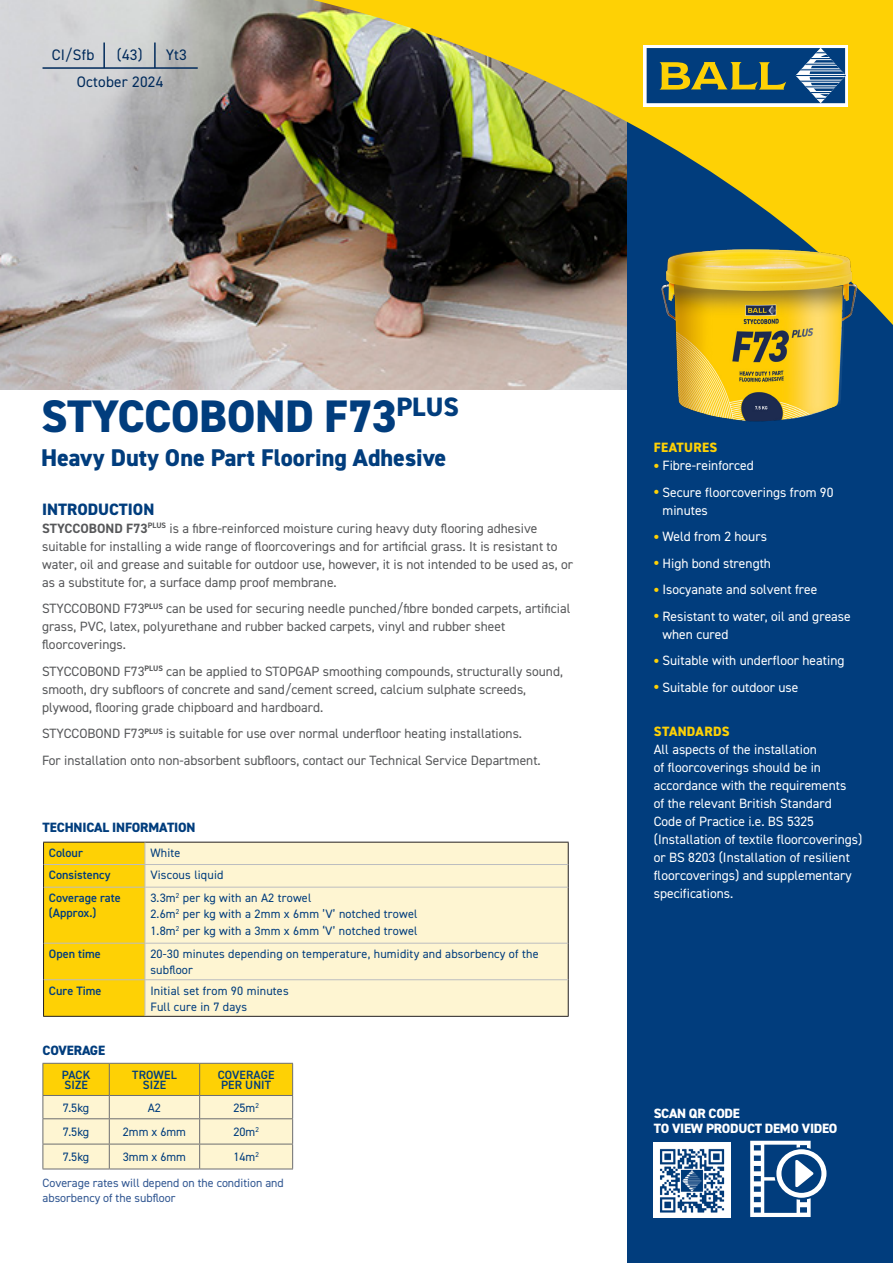
<style>
.page{position:relative;width:893px;height:1263px;background:#fff}
.page>*{position:absolute;margin:0;border:0;box-sizing:border-box;transform-origin:0 0}
.Headline_-_Front_Page{font:800 45.75px "DIN2014";letter-spacing:-.01em;color:#013d7d}
.SubHead_-_Front_-_Blue{font:800 24.3px "DIN2014";color:#013d7d}
.Introduction_-_Body_Copy{font:800 16.5px "DIN2014";color:#013d7d}
.Info_Codes{font:15.3px "DIN2014";letter-spacing:.015em;color:#002a5b}
.Introduction_-_Body_Copy-2{font:13.5px/18px "DIN2014";color:#57585a}
.Bullet_Pointed_Text_-_White_-__Blue_Side{font:13.5px/18px "DIN2014";color:#fff}
.QR_Code_Text{font:800 13.5px/15px "DIN2014";letter-spacing:-.02em;color:#fff}
.Table_Header{font:800 13.5px "DIN2014";letter-spacing:-.01em;color:#013d7d}
.Bullet_Pointed_Text_-_White_-__Blue_Side-2{font:800 13.5px "DIN2014";letter-spacing:.02em;color:#fed105}
.Table_-_Content_-_Left_Aligned{font:12.15px/16.2px "DIN2014";letter-spacing:.015em;color:#013d7d}
.Table_-_Titles_-_Content_-_Left_Aligned{font:600 12.15px "DIN2014";color:#013d7d}
.Table_-_Content_-_Centred{font:12.15px "DIN2014";color:#013d7d}
.Table_Sub_Text{font:12px/15px "DIN2014";color:#305691}
.Table_-_Titles_-_Content_-_Centred_-_CAP{font:600 12px/10.5px "DIN2014";letter-spacing:.01em;color:#013d7d}
.s1{font-weight:700}
.s2{font-weight:700;font-size:18px;color:#fed105}
.s3{font-weight:800;color:#fed105}
</style>
<div class="page">
<img style="left:0;top:366px;width:628px;height:23px">
<div style="left:628px;top:0;width:265px;height:1263px;background:#013d7d"></div>
<img style="left:0;top:0;width:893px;height:366px">
<svg style="left:43px;top:1063px;width:250px;height:105px;background:#f6e391"></svg>
<hr style="left:43px;top:1168px;width:66px;height:1px;background:#6c6d70">
<hr style="left:109px;top:1168px;width:91px;height:1px;background:#6c6d70">
<hr style="left:200px;top:1168px;width:93px;height:1px;background:#6c6d70">
<img style="left:654px;top:1142px;width:76px;height:75px">
<div style="left:146px;top:843px;width:422px;height:173px;background:#fef5d2"></div>
<hr style="left:145px;top:842px;width:424px;height:1px;background:#231f20">
<svg style="left:568px;top:842px;width:1px;height:45px"></svg>
<hr style="left:568px;top:887px;width:1px;height:56px;background:#231f20">
<hr style="left:568px;top:943px;width:1px;height:37px;background:#231f20">
<hr style="left:568px;top:980px;width:1px;height:36px;background:#231f20">
<hr style="left:43px;top:1016px;width:102px;height:1px;background:#231f20">
<hr style="left:145px;top:1016px;width:424px;height:1px;background:#231f20">
<hr style="left:145px;top:864px;width:423px;height:1px;background:#bcbdc0">
<div style="left:43px;top:842px;width:103px;height:174px;background:#fed105"></div>
<hr style="left:44px;top:887px;width:101px;height:1px;background:#bcbdc0">
<hr style="left:145px;top:887px;width:423px;height:1px;background:#bcbdc0">
<hr style="left:145px;top:887px;width:1px;height:56px;background:#bcbdc0">
<hr style="left:44px;top:943px;width:101px;height:1px;background:#bcbdc0">
<hr style="left:145px;top:943px;width:423px;height:1px;background:#bcbdc0">
<hr style="left:145px;top:943px;width:1px;height:36px;background:#bcbdc0">
<hr style="left:44px;top:979px;width:101px;height:1px;background:#bcbdc0">
<hr style="left:145px;top:979px;width:423px;height:1px;background:#bcbdc0">
<hr style="left:145px;top:980px;width:1px;height:36px;background:#bcbdc0">
<hr style="left:43px;top:67px;width:155px;height:2px;background:#002a5b">
<hr style="left:103px;top:43px;width:2px;height:25px;background:#002a5b">
<hr style="left:154px;top:43px;width:2px;height:25px;background:#002a5b">
<img style="left:654px;top:244px;width:209px;height:178px">
<svg style="left:750px;top:1141px;width:76px;height:76px"></svg>
<div style="left:644px;top:45px;width:204px;height:61px;background:#fff"></div>
<svg style="left:646px;top:48px;width:200px;height:56px;background:#386177"></svg>
<p class="Info_Codes" style="left:52px;top:45px;width:44px">CI/Sfb</p>
<p class="Info_Codes" style="left:117px;top:45px;width:27px">(43)</p>
<p class="Info_Codes" style="left:77px;top:72px;width:88px">October 2024</p>
<p class="Info_Codes" style="left:166px;top:45px;width:23px">Yt3</p>
<p class="Headline_-_Front_Page" style="left:41px;top:385px;width:419px">STYCCOBOND F73<sup>PLUS</sup></p>
<p class="SubHead_-_Front_-_Blue" style="left:41px;top:442px;width:407px">Heavy Duty One Part Flooring Adhesive</p>
<p class="Introduction_-_Body_Copy" style="left:42px;top:498px;width:114px">INTRODUCTION</p>
<p class="Introduction_-_Body_Copy-2" style="left:42px;top:519px;width:533px"><span class="s1">STYCCOBOND F73</span><sup>PLUS</sup> is a fibre-reinforced moisture curing heavy duty flooring adhesive suitable for installing a wide range of floorcoverings and for artificial grass. It is resistant to water, oil and grease and suitable for outdoor use, however, it is not intended to be used as, or as a substitute for, a surface damp proof membrane.</p>
<p class="Introduction_-_Body_Copy-2" style="left:42px;top:599px;width:530px">STYCCOBOND F73<sup>PLUS</sup> can be used for securing needle punched/fibre bonded carpets, artificial grass, PVC, latex, polyurethane and rubber backed carpets, vinyl and rubber sheet floorcoverings.</p>
<p class="Introduction_-_Body_Copy-2" style="left:42px;top:662px;width:522px">STYCCOBOND F73<sup>PLUS</sup> can be applied to STOPGAP smoothing compounds, structurally sound, smooth, dry subfloors of concrete and sand/cement screed, calcium sulphate screeds, plywood, flooring grade chipboard and hardboard.</p>
<p class="Introduction_-_Body_Copy-2" style="left:42px;top:724px;width:481px">STYCCOBOND F73<sup>PLUS</sup> is suitable for use over normal underfloor heating installations.</p>
<p class="Introduction_-_Body_Copy-2" style="left:42px;top:751px;width:500px">For installation onto non-absorbent subfloors, contact our Technical Service Department.</p>
<p class="Table_Header" style="left:43px;top:818px;width:155px">TECHNICAL INFORMATION</p>
<p class="Table_-_Titles_-_Content_-_Left_Aligned" style="left:49px;top:845px;width:36px">Colour</p>
<p class="Table_-_Content_-_Left_Aligned" style="left:150px;top:844px;width:32px">White</p>
<p class="Table_-_Titles_-_Content_-_Left_Aligned" style="left:49px;top:867px;width:63px">Consistency</p>
<p class="Table_-_Content_-_Left_Aligned" style="left:150px;top:867px;width:75px">Viscous liquid</p>
<p class="Table_-_Titles_-_Content_-_Left_Aligned" style="left:49px;top:890px;width:73px">Coverage rate</p>
<p class="Table_-_Titles_-_Content_-_Left_Aligned" style="left:49px;top:904px;width:49px">(Approx.)</p>
<p class="Table_-_Content_-_Left_Aligned" style="left:150px;top:889px;width:269px">3.3m<sup>2</sup> per kg with an A2 trowel<br>2.6m<sup>2</sup> per kg with a 2mm x 6mm ’V’ notched trowel<br>1.8m<sup>2</sup> per kg with a 3mm x 6mm ‘V’ notched trowel</p>
<p class="Table_-_Titles_-_Content_-_Left_Aligned" style="left:49px;top:946px;width:53px">Open time</p>
<p class="Table_-_Content_-_Left_Aligned" style="left:150px;top:945px;width:390px">20-30 minutes depending on temperature, humidity and absorbency of the subfloor</p>
<p class="Table_-_Titles_-_Content_-_Left_Aligned" style="left:49px;top:982px;width:54px">Cure Time</p>
<p class="Table_-_Content_-_Left_Aligned" style="left:150px;top:982px;width:140px">Initial set from 90 minutes<br>Full cure in 7 days</p>
<p class="Table_Header" style="left:43px;top:1042px;width:64px">COVERAGE</p>
<p class="Table_-_Titles_-_Content_-_Centred_-_CAP" style="left:62px;top:1069px;width:30px">PACK<br>SIZE</p>
<p class="Table_-_Titles_-_Content_-_Centred_-_CAP" style="left:132px;top:1069px;width:46px;text-align:center">TROWEL<br>SIZE</p>
<p class="Table_-_Titles_-_Content_-_Centred_-_CAP" style="left:218px;top:1069px;width:58px">COVERAGE<br>PER UNIT</p>
<p class="Table_-_Content_-_Centred" style="left:63px;top:1100px;width:28px">7.5kg</p>
<p class="Table_-_Content_-_Centred" style="left:148px;top:1100px;width:15px">A2</p>
<p class="Table_-_Content_-_Centred" style="left:233px;top:1100px;width:27px">25m<sup>2</sup></p>
<p class="Table_-_Content_-_Centred" style="left:63px;top:1124px;width:28px">7.5kg</p>
<p class="Table_-_Content_-_Centred" style="left:123px;top:1124px;width:65px">2mm x 6mm</p>
<p class="Table_-_Content_-_Centred" style="left:233px;top:1124px;width:27px">20m<sup>2</sup></p>
<p class="Table_-_Content_-_Centred" style="left:63px;top:1149px;width:28px">7.5kg</p>
<p class="Table_-_Content_-_Centred" style="left:123px;top:1149px;width:65px">3mm x 6mm</p>
<p class="Table_-_Content_-_Centred" style="left:233px;top:1149px;width:27px">14m<sup>2</sup></p>
<p class="Table_Sub_Text" style="left:43px;top:1175px;width:243px">Coverage rates will depend on the condition and absorbency of the subfloor</p>
<p class="Bullet_Pointed_Text_-_White_-__Blue_Side-2" style="left:654px;top:439px;width:65px">FEATURES</p>
<p class="Bullet_Pointed_Text_-_White_-__Blue_Side" style="left:654px;top:456px;width:102px"><span class="s2">•</span> Fibre-reinforced</p>
<p class="Bullet_Pointed_Text_-_White_-__Blue_Side" style="left:662px;top:483px;width:172px;text-indent:-9px"><span class="s2">•</span> Secure floorcoverings from 90 minutes</p>
<p class="Bullet_Pointed_Text_-_White_-__Blue_Side" style="left:654px;top:527px;width:115px"><span class="s2">•</span> Weld from 2 hours</p>
<p class="Bullet_Pointed_Text_-_White_-__Blue_Side" style="left:654px;top:554px;width:119px"><span class="s2">•</span> High bond strength</p>
<p class="Bullet_Pointed_Text_-_White_-__Blue_Side" style="left:654px;top:580px;width:165px"><span class="s2">•</span> Isocyanate and solvent free</p>
<p class="Bullet_Pointed_Text_-_White_-__Blue_Side" style="left:662px;top:607px;width:190px;text-indent:-9px"><span class="s2">•</span> Resistant to water, oil and grease when cured</p>
<p class="Bullet_Pointed_Text_-_White_-__Blue_Side" style="left:654px;top:651px;width:192px"><span class="s2">•</span> Suitable with underfloor heating</p>
<p class="Bullet_Pointed_Text_-_White_-__Blue_Side" style="left:654px;top:678px;width:146px"><span class="s2">•</span> Suitable for outdoor use</p>
<p class="Bullet_Pointed_Text_-_White_-__Blue_Side" style="left:654px;top:722px;width:210px"><span class="s3">STANDARDS<br></span>All aspects of the installation<br>of floorcoverings should be in accordance with the requirements<br>of the relevant British Standard<br>Code of Practice i.e. BS 5325 (Installation of textile floorcoverings) or BS 8203 (Installation of resilient floorcoverings) and supplementary specifications.</p>
<p class="QR_Code_Text" style="left:654px;top:1105px;width:185px">SCAN QR CODE<br>TO VIEW PRODUCT DEMO VIDEO</p>
</div>
